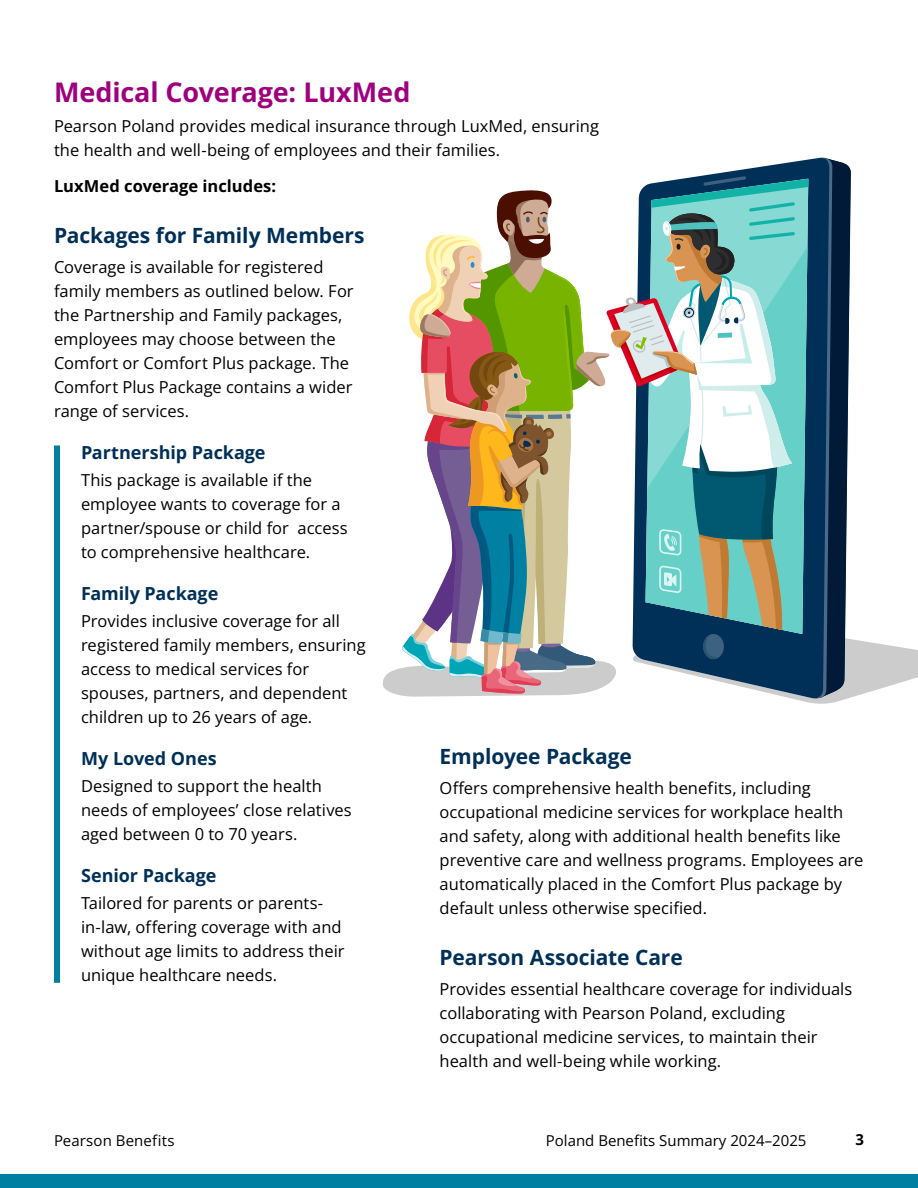
<style>
.page{position:relative;width:918px;height:1188px;background:#fff}
.page>*{position:absolute;margin:0;border:0;box-sizing:border-box;transform-origin:0 0}
.H2_OS_Bld_18_22_Royal_Purple{font:700 27px "Open Sans";letter-spacing:-.005em;color:#9e007e}
.H3_OS_Bld_14_18_Midnight_Blue{font:700 21px "Open Sans";letter-spacing:-.005em;color:#003057}
.H4_OS_Bld_12_16_Midnight_Blue{font:700 18px "Open Sans";letter-spacing:-.005em;color:#003057}
.P_Body_OS_Reg_11_16_Black{font:16.5px/24px "Open Sans";color:#000}
.P_Body_OS_Reg_11_16_Black-2{font:700 16.5px "Open Sans";color:#000}
.t1{font:15px "Open Sans";color:#000}
.t2{font:700 15px "Open Sans";color:#000}
</style>
<div class="page">
<div style="left:0;top:1174px;width:918px;height:14px;background:#007fa3"></div>
<svg style="left:382px;top:157px;width:536px;height:547px"></svg>
<div style="left:54px;top:446px;width:6px;height:537px;background:#007fa3"></div>
<h2 class="H2_OS_Bld_18_22_Royal_Purple" style="left:54px;top:73px;width:358px">Medical Coverage: LuxMed</h2>
<p class="P_Body_OS_Reg_11_16_Black" style="left:54px;top:113px;width:547px">Pearson Poland provides medical insurance through LuxMed, ensuring the health and well-being of employees and their families.</p>
<p class="P_Body_OS_Reg_11_16_Black-2" style="left:54px;top:174px;width:224px">LuxMed coverage includes:</p>
<h3 class="H3_OS_Bld_14_18_Midnight_Blue" style="left:54px;top:220px;width:312px">Packages for Family Members</h3>
<p class="P_Body_OS_Reg_11_16_Black" style="left:54px;top:254px;width:301px">Coverage is available for registered family members as outlined below. For the Partnership and Family packages, employees may choose between the Comfort or Comfort Plus package. The Comfort Plus Package contains a wider range of services.</p>
<h4 class="H4_OS_Bld_12_16_Midnight_Blue" style="left:81px;top:440px;width:186px">Partnership Package</h4>
<p class="P_Body_OS_Reg_11_16_Black" style="left:81px;top:467px;width:268px">This package is available if the employee wants to coverage for a partner/spouse or child for access to comprehensive healthcare.</p>
<h4 class="H4_OS_Bld_12_16_Midnight_Blue" style="left:81px;top:581px;width:139px">Family Package</h4>
<p class="P_Body_OS_Reg_11_16_Black" style="left:81px;top:608px;width:286px">Provides inclusive coverage for all registered family members, ensuring access to medical services for spouses, partners, and dependent children up to 26 years of age.</p>
<h4 class="H4_OS_Bld_12_16_Midnight_Blue" style="left:81px;top:746px;width:137px">My Loved Ones</h4>
<p class="P_Body_OS_Reg_11_16_Black" style="left:81px;top:773px;width:272px">Designed to support the health needs of employees’ close relatives aged between 0 to 70 years.</p>
<h4 class="H4_OS_Bld_12_16_Midnight_Blue" style="left:81px;top:863px;width:137px">Senior Package</h4>
<p class="P_Body_OS_Reg_11_16_Black" style="left:81px;top:890px;width:265px">Tailored for parents or parents&shy;in-law, offering coverage with and without age limits to address their unique healthcare needs.</p>
<h3 class="H3_OS_Bld_14_18_Midnight_Blue" style="left:440px;top:742px;width:194px">Employee Package</h3>
<p class="P_Body_OS_Reg_11_16_Black" style="left:440px;top:776px;width:425px">Offers comprehensive health benefits, including occupational medicine services for workplace health and safety, along with additional health benefits like preventive care and wellness programs. Employees are automatically placed in the Comfort Plus package by default unless otherwise specified.</p>
<h3 class="H3_OS_Bld_14_18_Midnight_Blue" style="left:440px;top:943px;width:245px">Pearson Associate Care</h3>
<p class="P_Body_OS_Reg_11_16_Black" style="left:440px;top:977px;width:414px">Provides essential healthcare coverage for individuals collaborating with Pearson Poland, excluding occupational medicine services, to maintain their health and well-being while working.</p>
<p class="t1" style="left:54px;top:1130px;width:122px">Pearson Benefits</p>
<p class="t1" style="left:546px;top:1130px;width:262px">Poland Benefits Summary 2024–2025</p>
<p class="t2" style="left:855px;top:1129px;width:10px">3</p>
</div>
